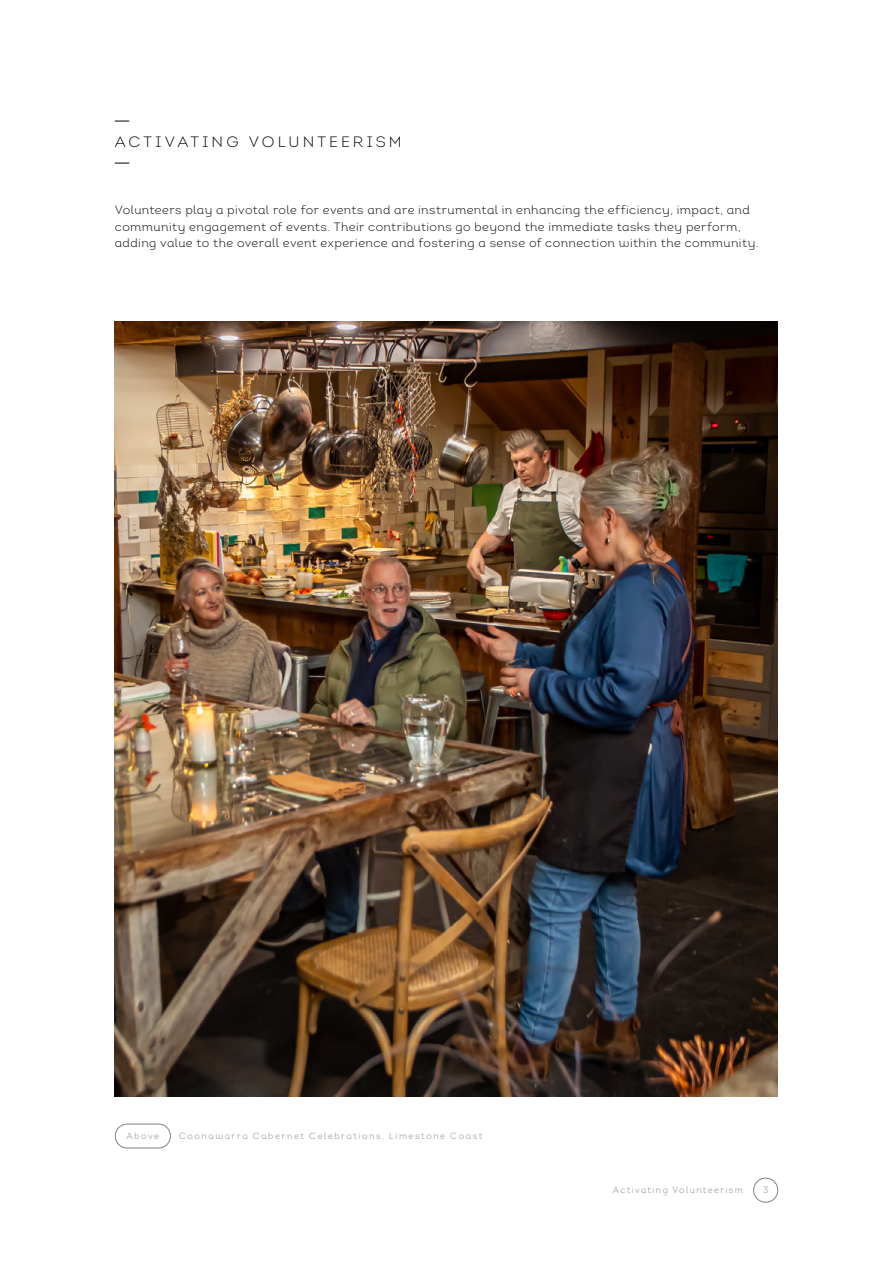
<style>
.page{position:relative;width:893px;height:1263px;background:#fff}
.page>*{position:absolute;margin:0;border:0;box-sizing:border-box;transform-origin:0 0}
.t1{font:300 15px "Adelaide Intro";letter-spacing:.2em;color:#000;scale:1.04 1}
.t2{font:300 12px/16.5px "Adelaide Intro";letter-spacing:.03em;color:#000;scale:1.04 1}
.t3{font:300 9px "Adelaide Intro";letter-spacing:.17em;color:#808285}
.t4{font:300 9px "Adelaide Intro";letter-spacing:.15em;color:#808285}
</style>
<div class="page">
<div style="left:753px;top:1178px;width:25px;height:24px;border:1px solid #808285;border-radius:50%"></div>
<img style="left:114px;top:321px;width:664px;height:775px">
<svg style="left:115px;top:121px;width:14px;height:1px"></svg>
<svg style="left:115px;top:163px;width:14px;height:1px"></svg>
<div style="left:115px;top:1124px;width:56px;height:24px;border:1px solid #808285;border-radius:12px"></div>
<p class="t1" style="left:115px;top:133px;width:277px">ACTIVATING VOLUNTEERISM</p>
<p class="t2" style="left:115px;top:202px;width:620px">Volunteers play a pivotal role for events and are instrumental in enhancing the efficiency, impact, and community engagement of events. Their contributions go beyond the immediate tasks they perform, adding value to the overall event experience and fostering a sense of connection within the community.</p>
<p class="t3" style="left:127px;top:1130px;width:34px">Above</p>
<p class="t3" style="left:179px;top:1131px;width:305px">Coonawarra Cabernet Celebrations, Limestone Coast</p>
<p class="t4" style="left:613px;top:1185px;width:132px">Activating Volunteerism</p>
<p class="t3" style="left:763px;top:1185px;width:7px">3</p>
</div>
